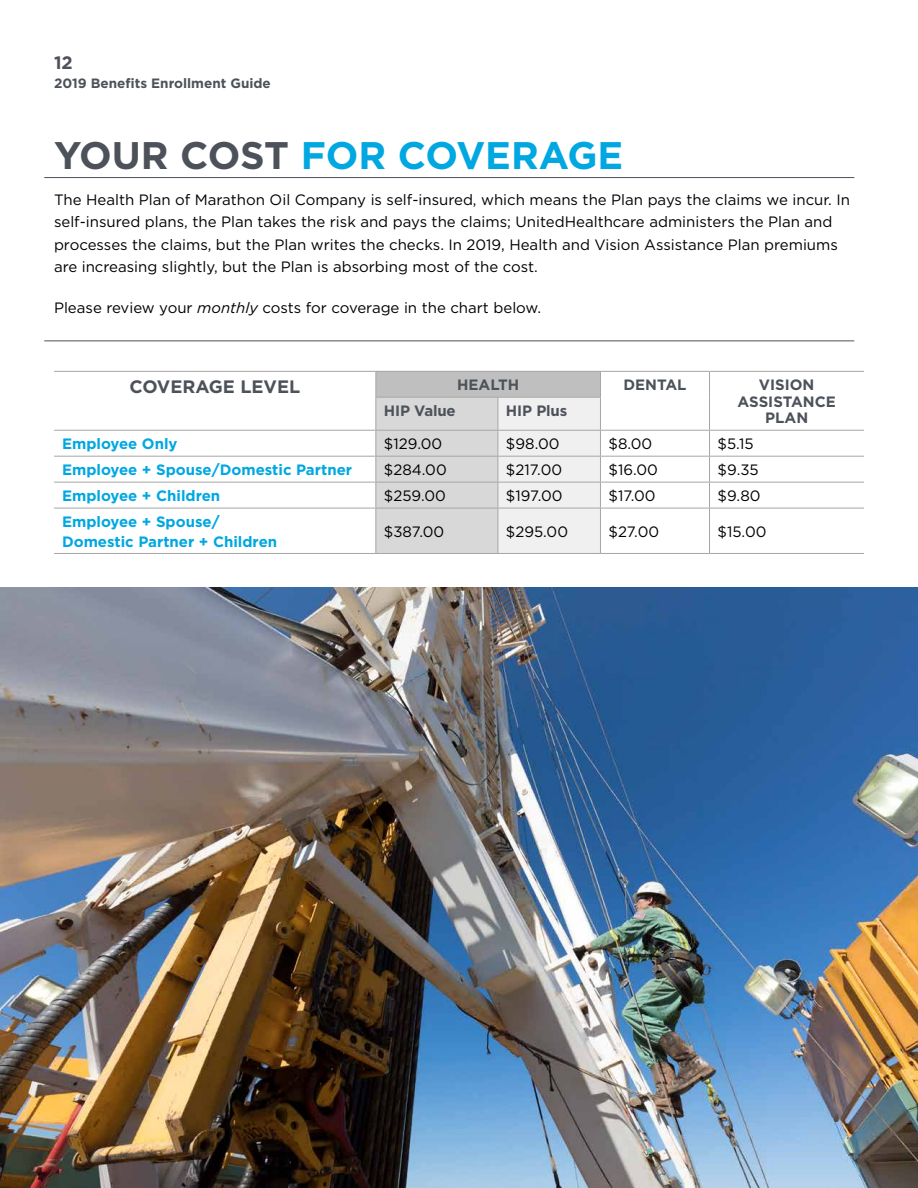
<style>
.page{position:relative;width:918px;height:1188px;background:#fff}
.page>*{position:absolute;margin:0;border:0;box-sizing:border-box;transform-origin:0 0}
.t1{font:700 38.4px "Gotham HTF";color:#00a7e1}
.t2{font:700 18px "Gotham HTF";color:#4d525a}
.t3{font:15px/22.5px "Gotham HTF";color:#000}
.t4{font:700 15px/19.5px "Gotham HTF";color:#00a7e1}
.t5{font:700 15px/16.5px "Gotham HTF";color:#4d525a;text-align:center}
.t6{font:700 15px "Gotham HTF";letter-spacing:-.01em;color:#4e535a}
.t7{font:700 13.5px "Gotham HTF";color:#4d525a}
.s1{color:#4d525a}
.s2{font-style:italic}
</style>
<div class="page">
<hr style="left:54px;top:371px;width:322px;height:1px;background:#a6a6a6">
<hr style="left:376px;top:371px;width:122px;height:1px;background:#a6a6a6">
<hr style="left:498px;top:371px;width:102px;height:1px;background:#a6a6a6">
<hr style="left:600px;top:371px;width:110px;height:1px;background:#a6a6a6">
<hr style="left:710px;top:371px;width:154px;height:1px;background:#a6a6a6">
<svg style="left:709px;top:372px;width:1px;height:25px"></svg>
<hr style="left:709px;top:397px;width:1px;height:33px;background:#a6a6a6">
<hr style="left:54px;top:430px;width:322px;height:1px;background:#a6a6a6">
<hr style="left:600px;top:430px;width:110px;height:1px;background:#a6a6a6">
<hr style="left:710px;top:430px;width:154px;height:1px;background:#a6a6a6">
<hr style="left:54px;top:456px;width:322px;height:1px;background:#a6a6a6">
<hr style="left:600px;top:456px;width:110px;height:1px;background:#a6a6a6">
<hr style="left:710px;top:456px;width:154px;height:1px;background:#a6a6a6">
<hr style="left:54px;top:482px;width:322px;height:1px;background:#a6a6a6">
<hr style="left:600px;top:482px;width:110px;height:1px;background:#a6a6a6">
<svg style="left:375px;top:372px;width:226px;height:181px"></svg>
<hr style="left:710px;top:482px;width:154px;height:1px;background:#a6a6a6">
<svg style="left:709px;top:431px;width:1px;height:77px"></svg>
<hr style="left:54px;top:508px;width:322px;height:1px;background:#a6a6a6">
<hr style="left:376px;top:508px;width:122px;height:1px;background:#a6a6a6">
<hr style="left:375px;top:508px;width:1px;height:45px;background:#a6a6a6">
<hr style="left:498px;top:508px;width:102px;height:1px;background:#a6a6a6">
<hr style="left:498px;top:508px;width:1px;height:45px;background:#a6a6a6">
<hr style="left:600px;top:508px;width:110px;height:1px;background:#a6a6a6">
<hr style="left:600px;top:508px;width:1px;height:45px;background:#a6a6a6">
<hr style="left:710px;top:508px;width:154px;height:1px;background:#a6a6a6">
<hr style="left:709px;top:508px;width:1px;height:45px;background:#a6a6a6">
<hr style="left:54px;top:553px;width:322px;height:1px;background:#a6a6a6">
<hr style="left:376px;top:553px;width:122px;height:1px;background:#a6a6a6">
<hr style="left:498px;top:553px;width:102px;height:1px;background:#a6a6a6">
<hr style="left:600px;top:553px;width:110px;height:1px;background:#a6a6a6">
<hr style="left:710px;top:553px;width:154px;height:1px;background:#a6a6a6">
<hr style="left:44px;top:177px;width:810px;height:1px;background:#4d525a">
<hr style="left:44px;top:341px;width:810px;height:1px;background:#4d525a">
<img style="left:0;top:587px;width:918px;height:601px">
<p class="t2" style="left:54px;top:52px;width:20px">12</p>
<p class="t7" style="left:54px;top:75px;width:218px">2019 Benefits Enrollment Guide</p>
<h1 class="t1" style="left:54px;top:133px;width:571px"><span class="s1">YOUR COST</span> FOR COVERAGE</h1>
<p class="t3" style="left:54px;top:188px;width:798px">The Health Plan of Marathon Oil Company is self-insured, which means the Plan pays the claims we incur. In self-insured plans, the Plan takes the risk and pays the claims; UnitedHealthcare administers the Plan and processes the claims, but the Plan writes the checks. In 2019, Health and Vision Assistance Plan premiums are increasing slightly, but the Plan is absorbing most of the cost.</p>
<p class="t3" style="left:54px;top:296px;width:489px">Please review your <span class="s2">monthly</span> costs for coverage in the chart below.</p>
<p class="t2" style="left:129px;top:376px;width:172px">COVERAGE LEVEL</p>
<p class="t5" style="left:457px;top:377px;width:64px">HEALTH</p>
<p class="t5" style="left:623px;top:377px;width:65px">DENTAL</p>
<p class="t5" style="left:738px;top:377px;width:100px">VISION<br>ASSISTANCE<br>PLAN</p>
<p class="t6" style="left:384px;top:402px;width:73px">HIP Value</p>
<p class="t6" style="left:506px;top:402px;width:63px">HIP Plus</p>
<p class="t4" style="left:62px;top:434px;width:117px">Employee Only</p>
<p class="t3" style="left:384px;top:433px;width:60px">$129.00</p>
<p class="t3" style="left:506px;top:433px;width:55px">$98.00</p>
<p class="t3" style="left:609px;top:433px;width:45px">$8.00</p>
<p class="t3" style="left:718px;top:433px;width:38px">$5.15</p>
<p class="t4" style="left:62px;top:460px;width:292px">Employee + Spouse/Domestic Partner</p>
<p class="t3" style="left:384px;top:459px;width:64px">$284.00</p>
<p class="t3" style="left:506px;top:459px;width:58px">$217.00</p>
<p class="t3" style="left:609px;top:459px;width:51px">$16.00</p>
<p class="t3" style="left:718px;top:459px;width:43px">$9.35</p>
<p class="t4" style="left:62px;top:486px;width:160px">Employee + Children</p>
<p class="t3" style="left:384px;top:485px;width:64px">$259.00</p>
<p class="t3" style="left:506px;top:485px;width:58px">$197.00</p>
<p class="t3" style="left:609px;top:485px;width:49px">$17.00</p>
<p class="t3" style="left:718px;top:485px;width:44px">$9.80</p>
<p class="t4" style="left:62px;top:512px;width:217px">Employee + Spouse/<br>Domestic Partner + Children</p>
<p class="t3" style="left:384px;top:520px;width:62px">$387.00</p>
<p class="t3" style="left:506px;top:520px;width:64px">$295.00</p>
<p class="t3" style="left:609px;top:520px;width:52px">$27.00</p>
<p class="t3" style="left:718px;top:520px;width:50px">$15.00</p>
</div>
